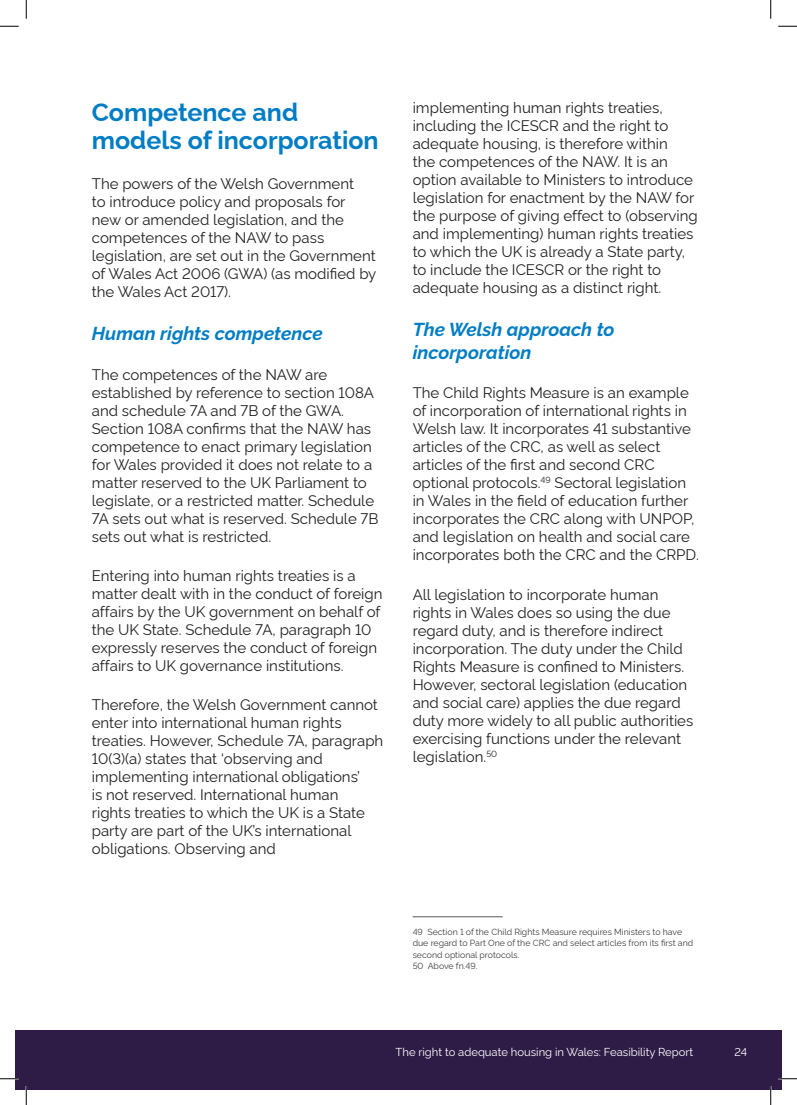
<style>
.page{position:relative;width:797px;height:1105px;background:#fff}
.page>*{position:absolute;margin:0;border:0;box-sizing:border-box;transform-origin:0 0}
.t1{font:700 25px/28.8px "Rawline";color:#007dc5}
.t2{font:italic 700 18.75px/22.5px "Rawline";color:#007dc5}
.t3{font:15px/18px "Rawline";color:#231f20}
.t4{font:11.25px "Rawline";color:#fff}
.t5{font:8.75px/11.2px "Rawline";color:#3e3e3f}
</style>
<div class="page">
<div style="left:16px;top:1030px;width:765px;height:59px;background:#2e1c46"></div>
<hr style="left:412px;top:916px;width:90px;height:1px;background:#57585a">
<svg style="left:0;top:25px;width:19px;height:2px"></svg>
<svg style="left:778px;top:25px;width:19px;height:2px"></svg>
<svg style="left:0;top:1078px;width:19px;height:1px"></svg>
<svg style="left:778px;top:1078px;width:19px;height:1px"></svg>
<svg style="left:25px;top:0;width:2px;height:19px"></svg>
<svg style="left:25px;top:1086px;width:2px;height:19px"></svg>
<svg style="left:770px;top:0;width:1px;height:19px"></svg>
<svg style="left:770px;top:1086px;width:1px;height:19px"></svg>
<h1 class="t1" style="left:92px;top:95px;width:288px">Competence and models of incorporation</h1>
<p class="t3" style="left:92px;top:173px;width:286px">The powers of the Welsh Government<br>to introduce policy and proposals for new or amended legislation, and the competences of the NAW to pass legislation, are set out in the Government of Wales Act 2006 (GWA) (as modified by the Wales Act 2017).</p>
<p class="t2" style="left:92px;top:321px;width:232px">Human rights competence</p>
<p class="t3" style="left:92px;top:364px;width:288px">The competences of the NAW are established by reference to section 108A and schedule 7A and 7B of the GWA.<br>Section 108A confirms that the NAW has competence to enact primary legislation for Wales provided it does not relate to a matter reserved to the UK Parliament to legislate, or a restricted matter. Schedule 7A sets out what is reserved. Schedule 7B sets out what is restricted.</p>
<p class="t3" style="left:92px;top:565px;width:292px">Entering into human rights treaties is a matter dealt with in the conduct of foreign affairs by the UK government on behalf of the UK State. Schedule 7A, paragraph 10 expressly reserves the conduct of foreign affairs to UK governance institutions.</p>
<p class="t3" style="left:92px;top:694px;width:293px">Therefore, the Welsh Government cannot enter into international human rights treaties. However, Schedule 7A, paragraph 10(3)(a) states that ‘observing and implementing international obligations’<br>is not reserved. International human<br>rights treaties to which the UK is a State party are part of the UK’s international obligations. Observing and</p>
<p class="t3" style="left:412px;top:97px;width:287px">implementing human rights treaties, including the ICESCR and the right to adequate housing, is therefore within<br>the competences of the NAW. It is an option available to Ministers to introduce legislation for enactment by the NAW for the purpose of giving effect to (observing and implementing) human rights treaties to which the UK is already a State party, to include the ICESCR or the right to adequate housing as a distinct right.</p>
<p class="t2" style="left:412px;top:317px;width:203px">The Welsh approach to incorporation</p>
<p class="t3" style="left:412px;top:382px;width:288px">The Child Rights Measure is an example of incorporation of international rights in Welsh law. It incorporates 41 substantive articles of the CRC, as well as select articles of the first and second CRC optional protocols.<sup>49</sup> Sectoral legislation in Wales in the field of education further incorporates the CRC along with UNPOP, and legislation on health and social care incorporates both the CRC and the CRPD.</p>
<p class="t3" style="left:412px;top:584px;width:282px">All legislation to incorporate human rights in Wales does so using the due regard duty, and is therefore indirect incorporation. The duty under the Child Rights Measure is confined to Ministers.<br>However, sectoral legislation (education and social care) applies the due regard duty more widely to all public authorities exercising functions under the relevant legislation.<sup>50</sup></p>
<p class="t5" style="left:412px;top:925px;width:282px">49 Section 1 of the Child Rights Measure requires Ministers to have due regard to Part One of the CRC and select articles from its first and second optional protocols.<br>50 Above fn.49.</p>
<p class="t4" style="left:395px;top:1043px;width:299px">The right to adequate housing in Wales: Feasibility Report</p>
<p class="t4" style="left:734px;top:1043px;width:14px">24</p>
</div>
